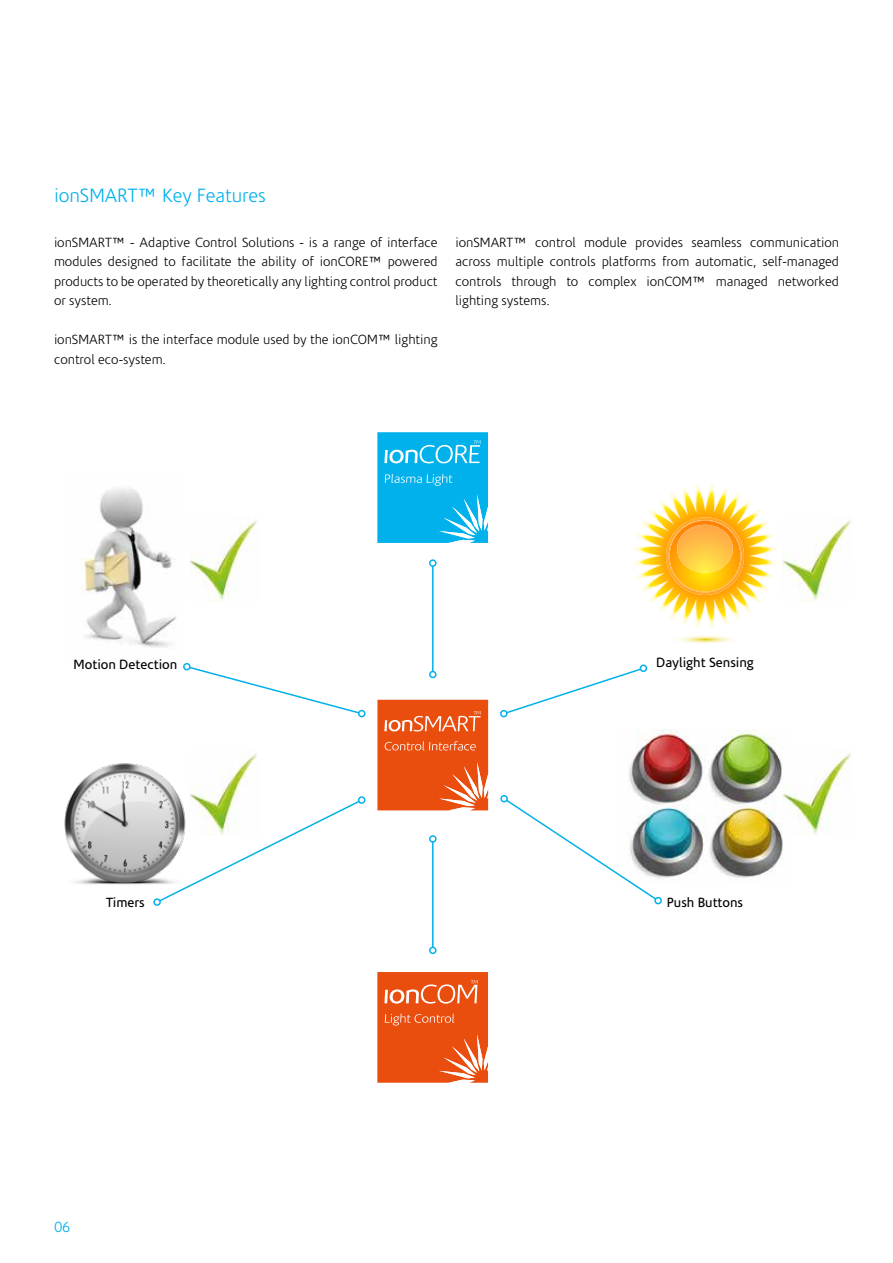
<style>
.page{position:relative;width:893px;height:1263px;background:#fff}
.page>*{position:absolute;margin:0;border:0;box-sizing:border-box;transform-origin:0 0}
.t1{font:300 19.5px "Corisande";color:#00b1eb}
.t2{font:300 15px "Corisande";color:#00b1eb}
.t3{font:300 13.5px/19.5px "Corisande";color:#000;text-align:justify}
.t4{font:13.5px "Corisande";color:#000}
</style>
<div class="page">
<svg style="left:377px;top:972px;width:112px;height:111px;background:#eb6129"></svg>
<img style="left:84px;top:489px;width:92px;height:159px">
<svg style="left:633px;top:484px;width:144px;height:160px"></svg>
<img style="left:64px;top:763px;width:116px;height:122px">
<svg style="left:191px;top:667px;width:167px;height:47px"></svg>
<div style="left:183px;top:663px;width:8px;height:8px;border:2px solid #00b1eb;border-radius:3px"></div>
<div style="left:358px;top:709px;width:8px;height:9px;border:2px solid #00b1eb;border-radius:3px"></div>
<svg style="left:500px;top:665px;width:148px;height:53px"></svg>
<img style="left:629px;top:730px;width:154px;height:148px">
<img style="left:189px;top:520px;width:68px;height:82px">
<img style="left:189px;top:753px;width:68px;height:44px">
<svg style="left:152px;top:797px;width:214px;height:109px"></svg>
<img style="left:782px;top:520px;width:69px;height:82px">
<img style="left:782px;top:751px;width:69px;height:84px">
<svg style="left:500px;top:793px;width:164px;height:112px"></svg>
<hr style="left:432px;top:842px;width:2px;height:105px;background:#00b1eb">
<div style="left:429px;top:946px;width:8px;height:8px;border:2px solid #00b1eb;border-radius:50%"></div>
<div style="left:429px;top:835px;width:8px;height:8px;border:2px solid #00b1eb;border-radius:50%"></div>
<svg style="left:377px;top:699px;width:112px;height:112px;background:#eb622a"></svg>
<svg style="left:377px;top:432px;width:112px;height:111px;background:#1cb9ed"></svg>
<hr style="left:432px;top:566px;width:2px;height:105px;background:#00b1eb">
<div style="left:429px;top:671px;width:8px;height:7px;border:2px solid #00b1eb;border-radius:50%"></div>
<div style="left:429px;top:559px;width:8px;height:8px;border:2px solid #00b1eb;border-radius:50%"></div>
<h1 class="t1" style="left:54px;top:185px;width:213px">ionSMART™ Key Features</h1>
<p class="t3" style="left:54px;top:233px;width:385px">ionSMART™ - Adaptive Control Solutions - is a range of interface modules designed to facilitate the ability of ionCORE™ powered products to be operated by theoretically any lighting control product or system.</p>
<p class="t3" style="left:54px;top:330px;width:385px">ionSMART™ is the interface module used by the ionCOM™ lighting control eco-system.</p>
<p class="t3" style="left:455px;top:233px;width:385px">ionSMART™ control module provides seamless communication across multiple controls platforms from automatic, self-managed controls through to complex ionCOM™ managed networked lighting systems.</p>
<p class="t4" style="left:74px;top:657px;width:105px">Motion Detection</p>
<p class="t4" style="left:656px;top:655px;width:99px">Daylight Sensing</p>
<p class="t4" style="left:106px;top:894px;width:40px">Timers</p>
<p class="t2" style="left:54px;top:1219px;width:18px">06</p>
<p class="t4" style="left:667px;top:894px;width:78px">Push Buttons</p>
</div>
